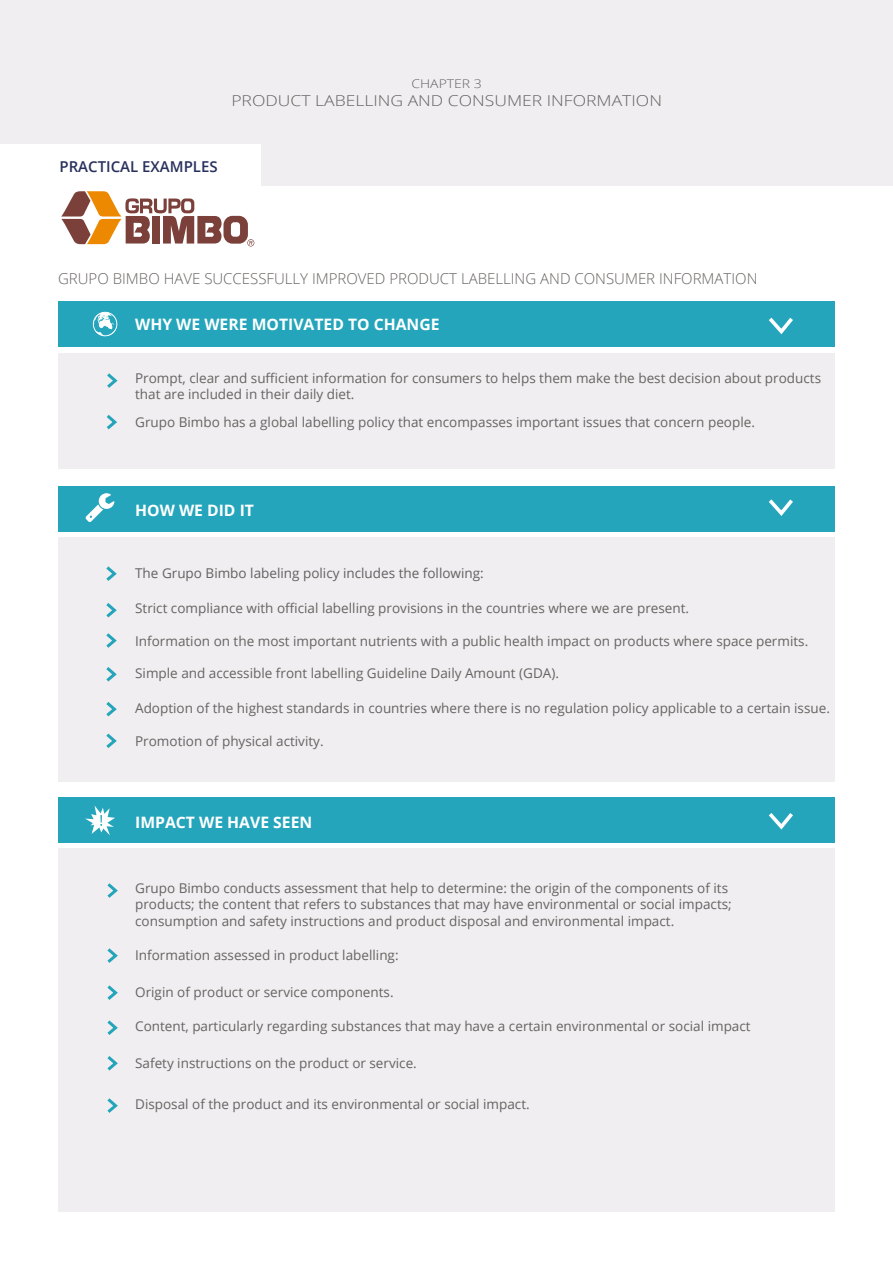
<style>
.page{position:relative;width:893px;height:1262px;background:#fff}
.page>*{position:absolute;margin:0;border:0;box-sizing:border-box;transform-origin:0 0}
.t1{font:700 15.75px "Open Sans";color:#fff}
.t2{font:300 15px "Open Sans";color:#666361}
.t3{font:300 15px "Open Sans";color:#646160;scale:1.17 1}
.t4{font:600 15px "Open Sans";color:#28305b}
.t5{font:13.5px/16.2px "Open Sans";color:#666361}
.t6{font:13.5px "Open Sans";color:#63605f}
.t7{font:300 12px "Open Sans";color:#646160;scale:1.17 1}
</style>
<div class="page">
<div style="left:2px;top:0;width:888px;height:1261px;background:#f0eef0"></div>
<div style="left:0;top:187px;width:893px;height:1074px;background:#fff"></div>
<div style="left:59px;top:301px;width:776px;height:46px;background:#24a5bb"></div>
<svg style="left:769px;top:317px;width:24px;height:18px"></svg>
<div style="left:59px;top:353px;width:776px;height:116px;background:#f0eef0"></div>
<svg style="left:92px;top:311px;width:26px;height:26px"></svg>
<svg style="left:107px;top:373px;width:11px;height:15px"></svg>
<svg style="left:106px;top:415px;width:11px;height:15px"></svg>
<div style="left:59px;top:485px;width:776px;height:46px;background:#24a5bb"></div>
<svg style="left:768px;top:499px;width:25px;height:17px"></svg>
<div style="left:59px;top:537px;width:776px;height:244px;background:#f0eef0"></div>
<svg style="left:86px;top:493px;width:28px;height:29px"></svg>
<svg style="left:106px;top:566px;width:11px;height:15px"></svg>
<svg style="left:106px;top:603px;width:11px;height:15px"></svg>
<svg style="left:106px;top:633px;width:11px;height:15px"></svg>
<svg style="left:106px;top:667px;width:11px;height:15px"></svg>
<svg style="left:106px;top:702px;width:11px;height:15px"></svg>
<svg style="left:106px;top:733px;width:11px;height:15px"></svg>
<div style="left:59px;top:797px;width:776px;height:46px;background:#24a5bb"></div>
<div style="left:59px;top:848px;width:776px;height:363px;background:#f0eef0"></div>
<svg style="left:85px;top:805px;width:30px;height:30px"></svg>
<svg style="left:768px;top:813px;width:25px;height:17px"></svg>
<svg style="left:107px;top:948px;width:11px;height:15px"></svg>
<svg style="left:107px;top:883px;width:11px;height:15px"></svg>
<svg style="left:107px;top:985px;width:11px;height:15px"></svg>
<svg style="left:107px;top:1020px;width:11px;height:15px"></svg>
<svg style="left:107px;top:1056px;width:11px;height:15px"></svg>
<svg style="left:107px;top:1098px;width:11px;height:15px"></svg>
<div style="left:0;top:144px;width:261px;height:52px;background:#fff"></div>
<svg style="left:61px;top:191px;width:193px;height:55px"></svg>
<p class="t7" style="left:411px;top:76px;width:62px">CHAPTER 3</p>
<p class="t3" style="left:231px;top:90px;width:369px">PRODUCT LABELLING AND CONSUMER INFORMATION</p>
<p class="t4" style="left:59px;top:156px;width:160px">PRACTICAL EXAMPLES</p>
<p class="t2" style="left:58px;top:269px;width:701px">GRUPO BIMBO HAVE SUCCESSFULLY IMPROVED PRODUCT LABELLING AND CONSUMER INFORMATION</p>
<p class="t1" style="left:135px;top:313px;width:306px">WHY WE WERE MOTIVATED TO CHANGE</p>
<p class="t5" style="left:135px;top:369px;width:687px">Prompt, clear and sufficient information for consumers to helps them make the best decision about products that are included in their daily diet.</p>
<p class="t5" style="left:135px;top:413px;width:621px">Grupo Bimbo has a global labelling policy that encompasses important issues that concern people.</p>
<p class="t1" style="left:135px;top:499px;width:120px">HOW WE DID IT</p>
<p class="t6" style="left:135px;top:563px;width:350px">The Grupo Bimbo labeling policy includes the following:</p>
<p class="t5" style="left:135px;top:599px;width:555px">Strict compliance with official labelling provisions in the countries where we are present.</p>
<p class="t5" style="left:135px;top:632px;width:674px">Information on the most important nutrients with a public health impact on products where space permits.</p>
<p class="t5" style="left:135px;top:664px;width:425px">Simple and accessible front labelling Guideline Daily Amount (GDA).</p>
<p class="t5" style="left:135px;top:699px;width:696px">Adoption of the highest standards in countries where there is no regulation policy applicable to a certain issue.</p>
<p class="t5" style="left:135px;top:732px;width:190px">Promotion of physical activity.</p>
<p class="t1" style="left:135px;top:811px;width:179px">IMPACT WE HAVE SEEN</p>
<p class="t5" style="left:135px;top:879px;width:598px">Grupo Bimbo conducts assessment that help to determine: the origin of the components of its products; the content that refers to substances that may have environmental or social impacts; consumption and safety instructions and product disposal and environmental impact.</p>
<p class="t5" style="left:135px;top:946px;width:265px">Information assessed in product labelling:</p>
<p class="t5" style="left:135px;top:983px;width:260px">Origin of product or service components.</p>
<p class="t5" style="left:135px;top:1017px;width:617px">Content, particularly regarding substances that may have a certain environmental or social impact</p>
<p class="t5" style="left:135px;top:1054px;width:283px">Safety instructions on the product or service.</p>
<p class="t5" style="left:135px;top:1095px;width:396px">Disposal of the product and its environmental or social impact.</p>
</div>
